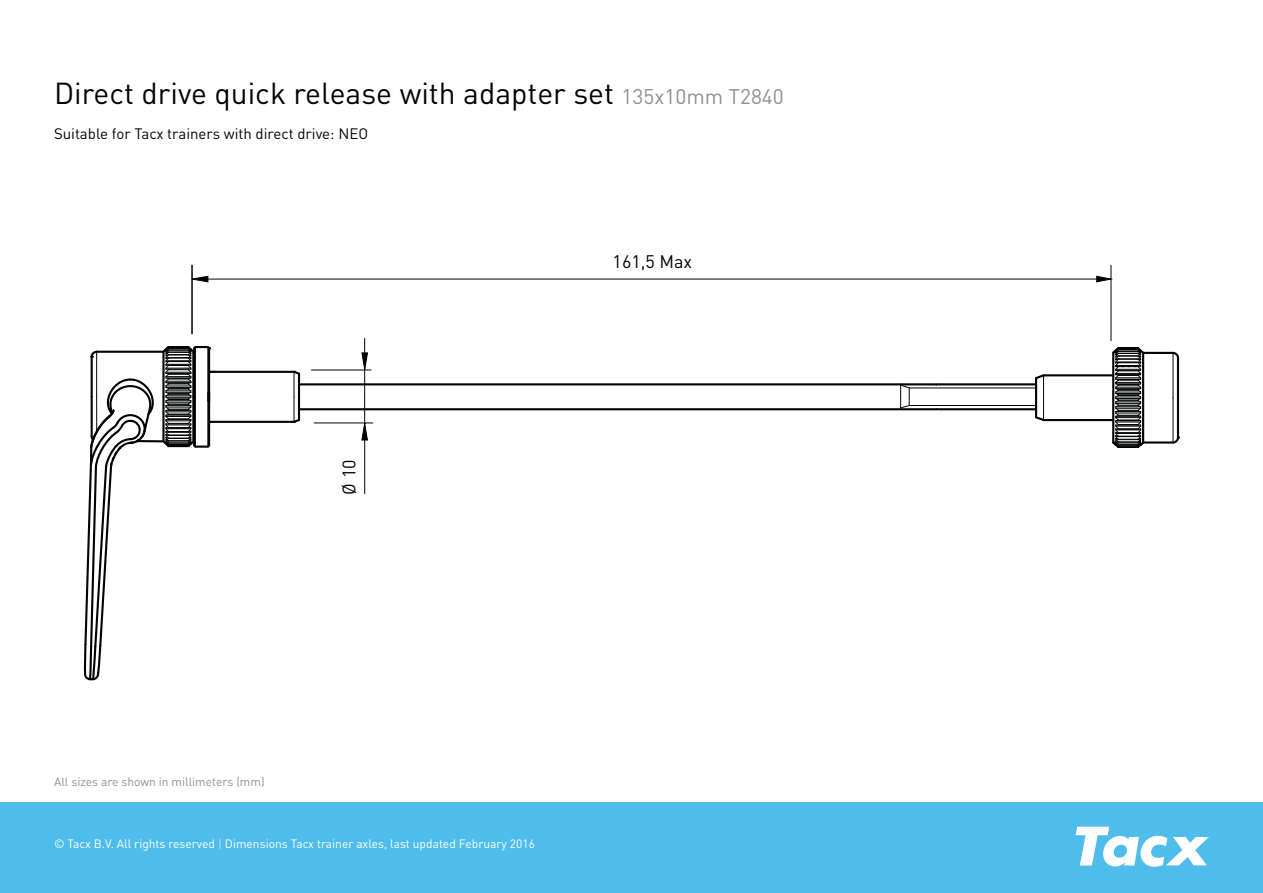
<style>
.page{position:relative;width:1263px;height:893px;background:#fff}
.page>*{position:absolute;margin:0;border:0;box-sizing:border-box;transform-origin:0 0}
.t1{font:30px "DIN Pro";color:#030505}
.t2{font:18px "DIN Pro";color:#030505}
.t3{font:15px "DIN Pro";color:#030505}
.t4{font:12px "DIN Pro";color:#fff}
.t5{font:12px "DIN Pro";color:#8f9192}
.s1{font-size:21px;color:#8f9192}
.s2{color:#bde1f6}
</style>
<div class="page">
<div style="left:0;top:802px;width:1263px;height:91px;background:#4fbdec"></div>
<svg style="left:1075px;top:827px;width:134px;height:40px"></svg>
<hr style="left:299px;top:408px;width:737px;height:2px;background:#030505">
<hr style="left:299px;top:383px;width:737px;height:2px;background:#030505">
<hr style="left:210px;top:421px;width:84px;height:2px;background:#030505">
<hr style="left:210px;top:371px;width:84px;height:2px;background:#030505">
<svg style="left:291px;top:370px;width:11px;height:53px"></svg>
<hr style="left:1177px;top:358px;width:2px;height:40px;background:#030505">
<hr style="left:1177px;top:398px;width:2px;height:40px;background:#030505">
<hr style="left:1173px;top:398px;width:1px;height:44px;background:#030505">
<hr style="left:1173px;top:353px;width:1px;height:45px;background:#030505">
<svg style="left:1171px;top:351px;width:8px;height:9px"></svg>
<svg style="left:1172px;top:435px;width:7px;height:9px"></svg>
<hr style="left:1143px;top:441px;width:30px;height:3px;background:#030505">
<hr style="left:1143px;top:352px;width:30px;height:2px;background:#030505">
<hr style="left:1043px;top:419px;width:70px;height:2px;background:#030505">
<hr style="left:1043px;top:374px;width:70px;height:2px;background:#030505">
<svg style="left:1110px;top:347px;width:36px;height:101px"></svg>
<svg style="left:1033px;top:374px;width:13px;height:48px"></svg>
<svg style="left:900px;top:385px;width:10px;height:24px"></svg>
<hr style="left:910px;top:388px;width:126px;height:1px;background:#030505">
<hr style="left:909px;top:405px;width:126px;height:1px;background:#030505">
<svg style="left:84px;top:346px;width:131px;height:334px"></svg>
<hr style="left:311px;top:370px;width:60px;height:1px;background:#030505">
<hr style="left:364px;top:338px;width:1px;height:156px;background:#030505">
<svg style="left:361px;top:352px;width:7px;height:21px"></svg>
<svg style="left:361px;top:420px;width:7px;height:21px"></svg>
<hr style="left:314px;top:423px;width:59px;height:1px;background:#030505">
<hr style="left:1111px;top:265px;width:1px;height:76px;background:#030505">
<hr style="left:208px;top:279px;width:889px;height:1px;background:#030505">
<svg style="left:1096px;top:276px;width:17px;height:6px"></svg>
<hr style="left:192px;top:265px;width:1px;height:69px;background:#030505">
<svg style="left:191px;top:276px;width:18px;height:6px"></svg>
<h1 class="t1" style="left:54px;top:69px;width:731px">Direct drive quick release with adapter set <span class="s1">135x10mm T2840</span></h1>
<p class="t3" style="left:54px;top:122px;width:316px">Suitable for Tacx trainers with direct drive: NEO</p>
<h2 class="t2" style="left:335px;top:495px;width:36px;rotate:-90deg">Ø 10</h2>
<h2 class="t2" style="left:613px;top:247px;width:81px">161,5 Max</h2>
<p class="t5" style="left:54px;top:773px;width:212px">All sizes are shown in millimeters (mm)</p>
<p class="t4" style="left:54px;top:834px;width:482px">© Tacx B.V. All rights reserved <span class="s2">|</span> Dimensions Tacx trainer axles, last updated February 2016</p>
</div>
